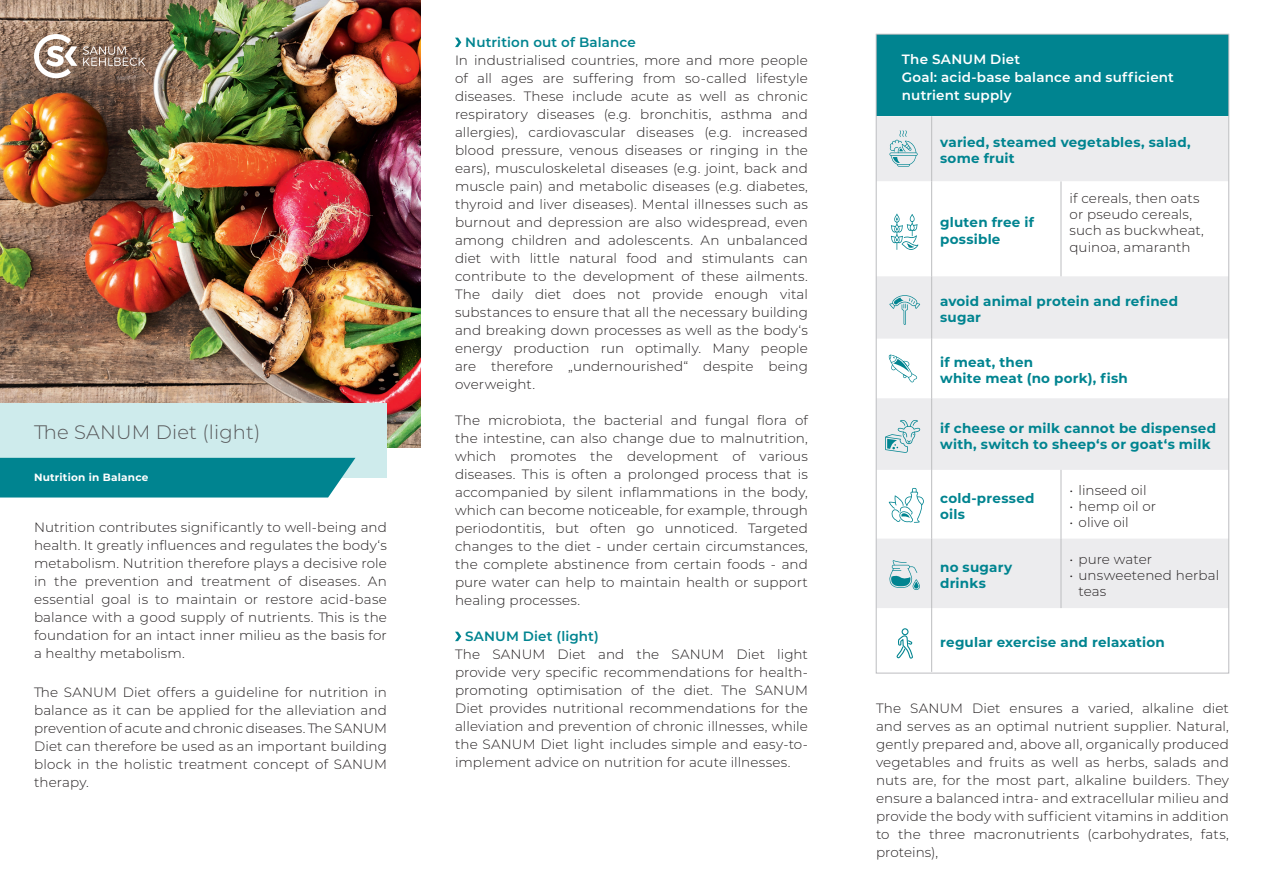
<style>
.page{position:relative;width:1263px;height:893px;background:#fff}
.page>*{position:absolute;margin:0;border:0;box-sizing:border-box;transform-origin:0 0}
.t1{font:300 19.5px "Montserrat";letter-spacing:.01em;color:#57585a}
.t2{font:300 13.5px/18px "Montserrat";letter-spacing:.01em;color:#231f20;text-align:justify}
.t3{font:700 13.5px/16.2px "Montserrat";letter-spacing:.015em;color:#008490}
.t4{font:600 13.5px/18px "Montserrat";letter-spacing:.015em;color:#fff}
.t5{font:600 13.5px "Montserrat";letter-spacing:.01em;color:#008490}
.t6{font:700 10.5px "Montserrat";letter-spacing:.02em;color:#fff}
</style>
<div class="page">
<img style="left:0;top:0;width:421px;height:448px">
<div style="left:0;top:403px;width:387px;height:75px;background:#ceebec"></div>
<div style="left:0;top:458px;width:355px;height:39px;background:#008490"></div>
<svg style="left:34px;top:34px;width:43px;height:44px"></svg>
<svg style="left:83px;top:46px;width:62px;height:20px"></svg>
<svg style="left:455px;top:38px;width:6px;height:9px"></svg>
<svg style="left:455px;top:632px;width:6px;height:9px"></svg>
<div style="left:876px;top:34px;width:352px;height:82px;background:#008490"></div>
<svg style="left:878px;top:398px;width:349px;height:210px;fill:#ececee"></svg>
<hr style="left:1061px;top:470px;width:1px;height:69px;background:#bcbdc0">
<hr style="left:1061px;top:539px;width:1px;height:69px;background:#bcbdc0">
<hr style="left:931px;top:339px;width:1px;height:59px;background:#bcbdc0">
<hr style="left:931px;top:398px;width:1px;height:72px;background:#bcbdc0">
<hr style="left:931px;top:470px;width:1px;height:69px;background:#bcbdc0">
<hr style="left:931px;top:539px;width:1px;height:69px;background:#bcbdc0">
<hr style="left:931px;top:608px;width:1px;height:64px;background:#bcbdc0">
<svg style="left:888px;top:354px;width:29px;height:28px"></svg>
<svg style="left:885px;top:420px;width:35px;height:33px"></svg>
<svg style="left:889px;top:560px;width:31px;height:30px"></svg>
<svg style="left:889px;top:488px;width:35px;height:35px"></svg>
<svg style="left:876px;top:116px;width:352px;height:223px"></svg>
<svg style="left:896px;top:628px;width:17px;height:31px"></svg>
<h1 class="t1" style="left:34px;top:419px;width:228px">The SANUM Diet (light)</h1>
<p class="t6" style="left:34px;top:470px;width:116px">Nutrition in Balance</p>
<p class="t2" style="left:34px;top:518px;width:354px">Nutrition contributes significantly to well-being and health. It greatly influences and regulates the body‘s metabolism. Nutrition therefore plays a decisive role in the prevention and treatment of diseases. An essential goal is to maintain or restore acid-base balance with a good supply of nutrients. This is the foundation for an intact inner milieu as the basis for a healthy metabolism.</p>
<p class="t2" style="left:34px;top:683px;width:354px">The SANUM Diet offers a guideline for nutrition in balance as it can be applied for the alleviation and prevention of acute and chronic diseases. The SANUM Diet can therefore be used as an important building block in the holistic treatment concept of SANUM therapy.</p>
<p class="t5" style="left:465px;top:33px;width:172px">Nutrition out of Balance</p>
<p class="t2" style="left:455px;top:51px;width:354px">In industrialised countries, more and more people of all ages are suffering from so-called lifestyle diseases. These include acute as well as chronic respiratory diseases (e.g. bronchitis, asthma and allergies), cardiovascular diseases (e.g. increased blood pressure, venous diseases or ringing in the ears), musculoskeletal diseases (e.g. joint, back and muscle pain) and metabolic diseases (e.g. diabetes, thyroid and liver diseases). Mental illnesses such as burnout and depression are also widespread, even among children and adolescents. An unbalanced diet with little natural food and stimulants can contribute to the development of these ailments.<br>The daily diet does not provide enough vital substances to ensure that all the necessary building and breaking down processes as well as the body‘s energy production run optimally. Many people are therefore „undernourished“ despite being overweight.</p>
<p class="t2" style="left:455px;top:411px;width:354px">The microbiota, the bacterial and fungal flora of the intestine, can also change due to malnutrition, which promotes the development of various diseases. This is often a prolonged process that is accompanied by silent inflammations in the body, which can become noticeable, for example, through periodontitis, but often go unnoticed. Targeted changes to the diet - under certain circumstances, the complete abstinence from certain foods - and pure water can help to maintain health or support healing processes.</p>
<p class="t5" style="left:465px;top:627px;width:135px">SANUM Diet (light)</p>
<p class="t2" style="left:455px;top:645px;width:354px">The SANUM Diet and the SANUM Diet light provide very specific recommendations for health&shy;promoting optimisation of the diet. The SANUM Diet provides nutritional recommendations for the alleviation and prevention of chronic illnesses, while the SANUM Diet light includes simple and easy-to&shy;implement advice on nutrition for acute illnesses.</p>
<p class="t4" style="left:902px;top:49px;width:274px">The SANUM Diet<br>Goal: acid-base balance and sufficient nutrient supply</p>
<p class="t3" style="left:940px;top:134px;width:252px">varied, steamed vegetables, salad, some fruit</p>
<p class="t3" style="left:940px;top:214px;width:95px">gluten free if possible</p>
<p class="t2" style="left:1069px;top:190px;width:136px;line-height:16.2px;text-align:left">if cereals, then oats or pseudo cereals, such as buckwheat, quinoa, amaranth</p>
<p class="t3" style="left:940px;top:292px;width:239px">avoid animal protein and refined sugar</p>
<p class="t3" style="left:940px;top:353px;width:189px">if meat, then<br>white meat (no pork), fish</p>
<p class="t3" style="left:940px;top:419px;width:277px">if cheese or milk cannot be dispensed with, switch to sheep‘s or goat‘s milk</p>
<p class="t3" style="left:940px;top:489px;width:96px">cold-pressed oils</p>
<p class="t2" style="left:1069px;top:480px;width:79px">• linseed oil</p>
<p class="t2" style="left:1069px;top:497px;width:88px">• hemp oil or</p>
<p class="t2" style="left:1069px;top:513px;width:61px">• olive oil</p>
<p class="t2" style="left:1069px;top:549px;width:84px">• pure water</p>
<p class="t2" style="left:1078px;top:567px;width:142px;line-height:16.2px;text-indent:-9px">• unsweetened herbal teas</p>
<p class="t3" style="left:940px;top:633px;width:226px">regular exercise and relaxation</p>
<p class="t3" style="left:940px;top:558px;width:73px">no sugary drinks</p>
<p class="t2" style="left:876px;top:698px;width:354px">The SANUM Diet ensures a varied, alkaline diet and serves as an optimal nutrient supplier. Natural, gently prepared and, above all, organically produced vegetables and fruits as well as herbs, salads and nuts are, for the most part, alkaline builders. They ensure a balanced intra- and extracellular milieu and provide the body with sufficient vitamins in addition to the three macronutrients (carbohydrates, fats, proteins),</p>
</div>
